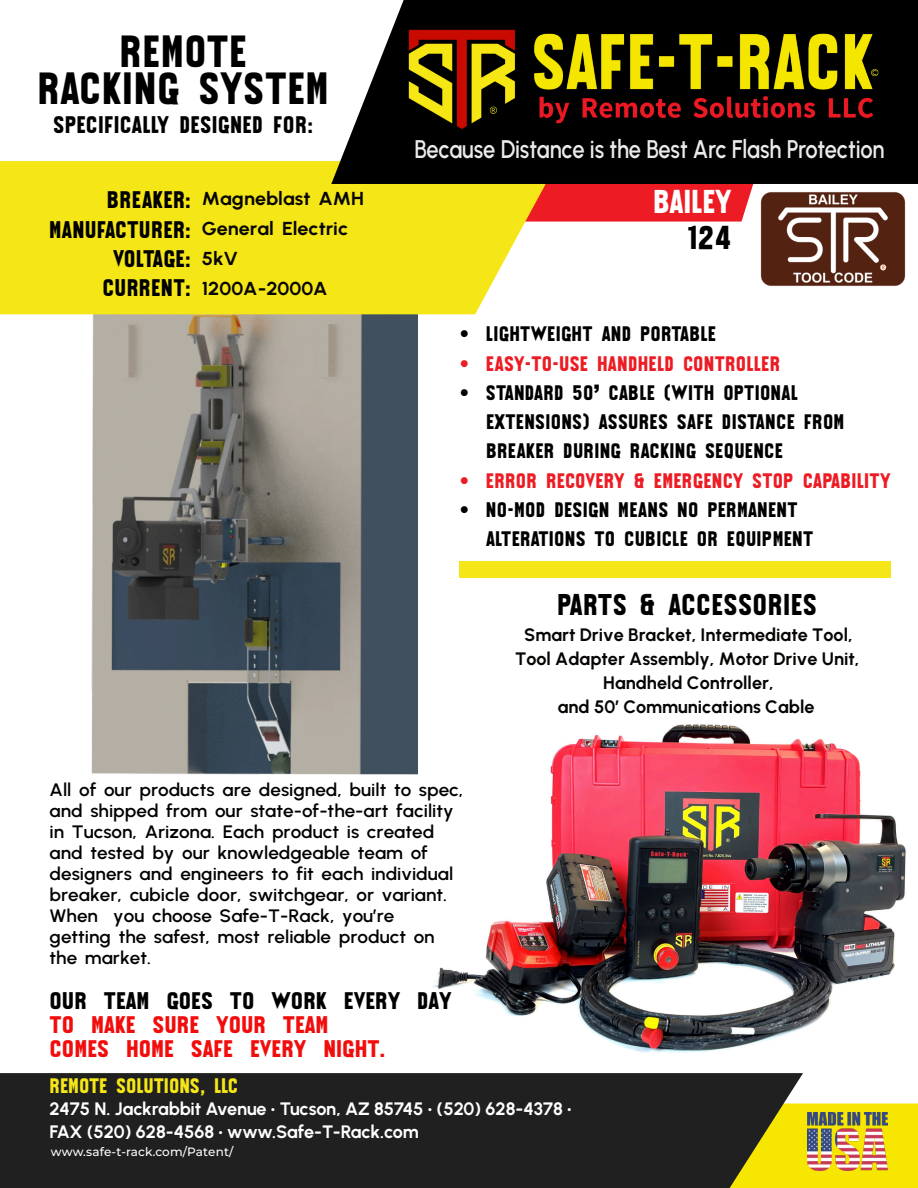
<style>
.page{position:relative;width:918px;height:1188px;background:#fff}
.page>*{position:absolute;margin:0;border:0;box-sizing:border-box;transform-origin:0 0}
.t1{font:800 45px "Galhau Display";letter-spacing:.015em;color:#000}
.t2{font:800 33px "Galhau Display";color:#fff}
.t3{font:800 33px "Galhau Display";color:#000}
.t4{font:800 30px "Galhau Display";letter-spacing:.015em;color:#000}
.t5{font:600 25.5px "Urbanist";letter-spacing:-.01em;color:#ebebeb;scale:.86 1}
.t6{font:800 24px "Galhau Display";letter-spacing:.015em;color:#000}
.t7{font:800 24px "Galhau Display";color:#f20d0d;scale:1.05 1}
.t8{font:800 24px "Galhau Display";letter-spacing:.015em;color:#000;scale:1.05 1}
.t9{font:800 21px "Galhau Display";letter-spacing:.015em;color:#000}
.t10{font:800 21px "Galhau Display";letter-spacing:.015em;color:#ed1c24}
.t11{font:800 21px "Galhau Display";color:#f5e617}
.t12{font:900 21px "Arial";color:#000}
.t13{font:900 21px "Arial";color:#ed1c24}
.t14{font:700 18.75px "Urbanist";color:#070504;scale:1.05 1}
.t15{font:600 18px "Urbanist";color:#000;scale:1.05 1}
.t16{font:700 18px "Urbanist";color:#070504}
.t17{font:700 18px "Urbanist";letter-spacing:-.01em;color:#fff}
.t18{font:500 12px "Montserrat Roman";letter-spacing:.015em;color:#fff}
.s1{font-family:"Arial";font-weight:900}
</style>
<div class="page">
<img style="left:91px;top:314px;width:326px;height:460px">
<img style="left:432px;top:724px;width:474px;height:329px">
<div style="left:558px;top:184px;width:196px;height:38px;background:#ed1c24"></div>
<svg style="left:0;top:161px;width:558px;height:153px;background:#f5e526"></svg>
<svg style="left:331px;top:0;width:587px;height:184px;background:#262625"></svg>
<img style="left:399px;top:17px;width:485px;height:132px">
<div style="left:803px;top:1103px;width:115px;height:85px;background:#f7e600"></div>
<div style="left:0;top:1073px;width:803px;height:115px;background:#202020"></div>
<img style="left:808px;top:1113px;width:79px;height:57px">
<div style="left:459px;top:561px;width:432px;height:17px;background:#f5e617"></div>
<img style="left:760px;top:192px;width:145px;height:94px">
<p class="t1" style="left:120px;top:34px;width:129px">REMOTE</p>
<p class="t1" style="left:37px;top:70px;width:293px">RACKING SYSTEM</p>
<p class="t6" style="left:53px;top:115px;width:261px">SPECIFICALLY DESIGNED FOR:</p>
<p class="t6" style="left:107px;top:190px;width:85px">BREAKER:</p>
<p class="t6" style="left:49px;top:220px;width:143px">MANUFACTURER:</p>
<p class="t6" style="left:113px;top:249px;width:79px">VOLTAGE:</p>
<p class="t6" style="left:102px;top:278px;width:90px">CURRENT:</p>
<p class="t14" style="left:202px;top:187px;width:156px">Magneblast AMH</p>
<p class="t14" style="left:202px;top:217px;width:141px">General Electric</p>
<p class="t14" style="left:202px;top:247px;width:36px">5kV</p>
<p class="t14" style="left:202px;top:277px;width:121px">1200A-2000A</p>
<p class="t5" style="left:415px;top:134px;width:548px">Because Distance is the Best Arc Flash Protection</p>
<p class="t2" style="left:653px;top:188px;width:80px">BAILEY</p>
<p class="t3" style="left:688px;top:224px;width:45px">124</p>
<p class="t12" style="left:459px;top:326px;width:12px">•</p>
<p class="t9" style="left:486px;top:326px;width:232px">LIGHTWEIGHT AND PORTABLE</p>
<p class="t13" style="left:459px;top:356px;width:12px">•</p>
<p class="t10" style="left:486px;top:355px;width:296px">EASY-TO-USE HANDHELD CONTROLLER</p>
<p class="t12" style="left:459px;top:385px;width:12px">•</p>
<p class="t9" style="left:486px;top:384px;width:313px">STANDARD 50<span class="s1">’</span> CABLE (WITH OPTIONAL</p>
<p class="t9" style="left:486px;top:413px;width:360px">EXTENSIONS) ASSURES SAFE DISTANCE FROM</p>
<p class="t9" style="left:486px;top:443px;width:299px">BREAKER DURING RACKING SEQUENCE</p>
<p class="t13" style="left:459px;top:473px;width:12px">•</p>
<p class="t10" style="left:486px;top:472px;width:406px">ERROR RECOVERY &amp; EMERGENCY STOP CAPABILITY</p>
<p class="t12" style="left:459px;top:502px;width:12px">•</p>
<p class="t9" style="left:486px;top:501px;width:313px">NO-MOD DESIGN MEANS NO PERMANENT</p>
<p class="t9" style="left:486px;top:530px;width:329px">ALTERATIONS TO CUBICLE OR EQUIPMENT</p>
<p class="t4" style="left:557px;top:592px;width:261px">PARTS &amp; ACCESSORIES</p>
<p class="t16" style="left:524px;top:623px;width:330px">Smart Drive Bracket, Intermediate Tool,</p>
<p class="t16" style="left:515px;top:647px;width:346px">Tool Adapter Assembly, Motor Drive Unit,</p>
<p class="t16" style="left:603px;top:671px;width:172px">Handheld Controller,</p>
<p class="t16" style="left:558px;top:695px;width:258px">and 50’ Communications Cable</p>
<p class="t15" style="left:50px;top:779px;width:396px">All of our products are designed, built to spec,</p>
<p class="t15" style="left:50px;top:800px;width:386px">and shipped from our state-of-the-art facility</p>
<p class="t15" style="left:50px;top:821px;width:368px">in Tucson, Arizona. Each product is created</p>
<p class="t15" style="left:50px;top:842px;width:362px">and tested by our knowledgeable team of</p>
<p class="t15" style="left:50px;top:863px;width:386px">designers and engineers to fit each individual</p>
<p class="t15" style="left:50px;top:884px;width:380px">breaker, cubicle door, switchgear, or variant.</p>
<p class="t15" style="left:50px;top:905px;width:330px">When you choose Safe-T-Rack, you’re</p>
<p class="t15" style="left:50px;top:926px;width:368px">getting the safest, most reliable product on</p>
<p class="t15" style="left:50px;top:947px;width:98px">the market.</p>
<p class="t8" style="left:50px;top:991px;width:385px">OUR TEAM GOES TO WORK EVERY DAY</p>
<p class="t7" style="left:50px;top:1015px;width:267px">TO MAKE SURE YOUR TEAM</p>
<p class="t7" style="left:50px;top:1039px;width:321px">COMES HOME SAFE EVERY NIGHT.</p>
<p class="t11" style="left:50px;top:1077px;width:190px">REMOTE SOLUTIONS, LLC</p>
<p class="t17" style="left:50px;top:1098px;width:524px">2475 N. Jackrabbit Avenue • Tucson, AZ 85745 • (520) 628-4378 •</p>
<p class="t17" style="left:50px;top:1120px;width:371px">FAX (520) 628-4568 • www.Safe-T-Rack.com</p>
<p class="t18" style="left:51px;top:1144px;width:184px">www.safe-t-rack.com/Patent/</p>
</div>
